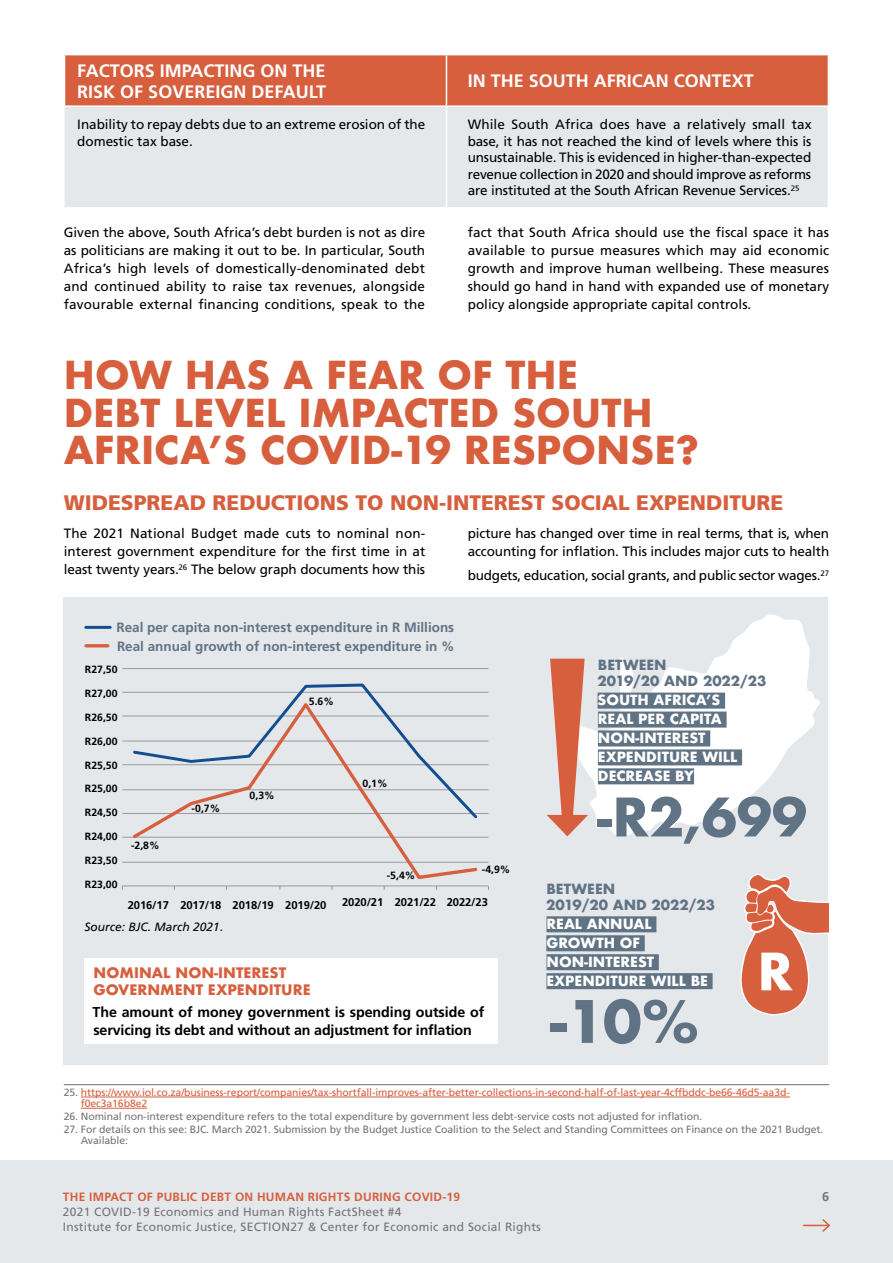
<style>
.page{position:relative;width:893px;height:1263px;background:#fff}
.page>*{position:absolute;margin:0;border:0;box-sizing:border-box;transform-origin:0 0}
.t1{font:700 56.85px "Futura";color:#607384}
.t2{font:700 51.6px "Futura";color:#607384}
.t3{font:700 37.5px/37.5px "Futura";color:#d75f3e}
.t4{font:900 21px "Frutiger LT Std";color:#d75f3e}
.t5{font:700 18px/21px "Frutiger LT Std";color:#fff}
.t6{font:700 14.25px/18px "Frutiger LT Std";letter-spacing:-.01em;color:#000}
.t7{font:700 14.1px/17px "Futura";color:#d75f3e}
.t8{font:700 13.65px/18.9px "Futura";color:#fff}
.t9{font:700 13.65px/16px "Futura";color:#607384}
.t10{font:13.5px/18px "Frutiger LT Std";letter-spacing:-.01em;color:#000;text-align:justify}
.t11{font:700 13.5px/18.5px "Frutiger LT Std";color:#607384}
.t12{font:700 12.75px "Frutiger LT Std";color:#757378}
.t13{font:12px/15px "Frutiger LT Std";letter-spacing:.02em;color:#757378}
.t14{font:700 12px "Frutiger LT Std";letter-spacing:.02em;color:#d75f3e}
.t15{font:italic 12px "Frutiger LT Std";color:#000}
.t16{font:700 11.25px "Frutiger LT Std";letter-spacing:-.01em;color:#000}
.t17{font:10.5px/11.2px "Frutiger LT Std";letter-spacing:-.01em;color:#757378}
.t18{font:10.5px/11.2px "Frutiger LT Std";letter-spacing:-.01em;color:#d75f3e}
.t19{font:700 10.5px "Frutiger LT Std";color:#000}
.s1{color:#757378}
</style>
<div class="page">
<div style="left:0;top:1161px;width:893px;height:102px;background:#e5e8eb"></div>
<svg style="left:804px;top:1219px;width:27px;height:13px"></svg>
<div style="left:65px;top:55px;width:763px;height:50px;background:#d75f3e"></div>
<div style="left:65px;top:107px;width:763px;height:100px;background:#e5e8eb"></div>
<hr style="left:446px;top:107px;width:1px;height:100px;background:#fff">
<hr style="left:446px;top:55px;width:1px;height:50px;background:#fff">
<hr style="left:64px;top:1084px;width:765px;height:1px;background:#607384">
<hr style="left:81px;top:1097px;width:709px;height:1px;background:#d75f3e">
<hr style="left:81px;top:1108px;width:66px;height:1px;background:#d75f3e">
<div style="left:63px;top:597px;width:765px;height:467px;background:#e5e8eb"></div>
<svg style="left:740px;top:874px;width:88px;height:142px"></svg>
<hr style="left:86px;top:626px;width:24px;height:3px;background:#124e90">
<hr style="left:86px;top:644px;width:22px;height:3px;background:#d75f3e">
<hr style="left:122px;top:668px;width:366px;height:1px;background:#9b99a4">
<hr style="left:122px;top:692px;width:366px;height:1px;background:#9b99a4">
<hr style="left:122px;top:716px;width:366px;height:1px;background:#9b99a4">
<hr style="left:122px;top:741px;width:366px;height:1px;background:#9b99a4">
<hr style="left:122px;top:764px;width:366px;height:1px;background:#9b99a4">
<hr style="left:122px;top:789px;width:366px;height:1px;background:#9b99a4">
<hr style="left:122px;top:813px;width:366px;height:1px;background:#9b99a4">
<hr style="left:122px;top:837px;width:366px;height:1px;background:#9b99a4">
<hr style="left:122px;top:862px;width:366px;height:1px;background:#9b99a4">
<hr style="left:122px;top:885px;width:366px;height:1px;background:#9b99a4">
<svg style="left:131px;top:683px;width:349px;height:108px"></svg>
<svg style="left:130px;top:699px;width:349px;height:180px"></svg>
<svg style="left:564px;top:614px;width:256px;height:223px;fill:#fefefe"></svg>
<div style="left:598px;top:693px;width:127px;height:16px;background:#607384"></div>
<div style="left:598px;top:711px;width:129px;height:16px;background:#607384"></div>
<div style="left:598px;top:730px;width:112px;height:16px;background:#607384"></div>
<div style="left:598px;top:749px;width:144px;height:16px;background:#607384"></div>
<div style="left:598px;top:768px;width:96px;height:16px;background:#607384"></div>
<svg style="left:547px;top:659px;width:41px;height:177px"></svg>
<div style="left:546px;top:916px;width:110px;height:16px;background:#607384"></div>
<div style="left:546px;top:935px;width:99px;height:16px;background:#607384"></div>
<div style="left:546px;top:954px;width:113px;height:16px;background:#607384"></div>
<div style="left:546px;top:973px;width:167px;height:16px;background:#607384"></div>
<div style="left:84px;top:958px;width:413px;height:85px;background:#fff"></div>
<h3 class="t5" style="left:77px;top:60px;width:250px">FACTORS IMPACTING ON THE<br>RISK OF SOVEREIGN DEFAULT</h3>
<h3 class="t5" style="left:468px;top:70px;width:288px">IN THE SOUTH AFRICAN CONTEXT</h3>
<p class="t10" style="left:77px;top:116px;width:350px;line-height:16.5px">Inability to repay debts due to an extreme erosion of the domestic tax base.</p>
<p class="t10" style="left:468px;top:116px;width:345px;line-height:16.5px">While South Africa does have a relatively small tax base, it has not reached the kind of levels where this is unsustainable. This is evidenced in higher-than-expected revenue collection in 2020 and should improve as reforms are instituted at the South African Revenue Services.<sup>25</sup></p>
<p class="t10" style="left:64px;top:224px;width:363px">Given the above, South Africa’s debt burden is not as dire as politicians are making it out to be. In particular, South Africa’s high levels of domestically-denominated debt and continued ability to raise tax revenues, alongside favourable external financing conditions, speak to the</p>
<p class="t10" style="left:468px;top:224px;width:363px">fact that South Africa should use the fiscal space it has available to pursue measures which may aid economic growth and improve human wellbeing. These measures should go hand in hand with expanded use of monetary policy alongside appropriate capital controls.</p>
<h3 class="t3" style="left:64px;top:356px;width:637px">HOW HAS A FEAR OF THE<br>DEBT LEVEL IMPACTED SOUTH<br>AFRICA’S COVID-19 RESPONSE?</h3>
<h3 class="t4" style="left:64px;top:489px;width:721px">WIDESPREAD REDUCTIONS TO NON-INTEREST SOCIAL EXPENDITURE</h3>
<p class="t10" style="left:64px;top:524px;width:363px">The 2021 National Budget made cuts to nominal non&shy;interest government expenditure for the first time in at least twenty years.<sup>26</sup> The below graph documents how this</p>
<p class="t10" style="left:468px;top:524px;width:363px">picture has changed over time in real terms, that is, when accounting for inflation. This includes major cuts to health</p>
<p class="t10" style="left:468px;top:566px;width:363px">budgets, education, social grants, and public sector wages.<sup>27</sup></p>
<p class="t11" style="left:116px;top:618px;width:340px">Real per capita non-interest expenditure in R Millions<br>Real annual growth of non-interest expenditure in %</p>
<p class="t19" style="left:85px;top:663px;width:34px">R27,50</p>
<p class="t19" style="left:85px;top:687px;width:34px">R27,00</p>
<p class="t19" style="left:85px;top:711px;width:34px">R26,50</p>
<p class="t19" style="left:85px;top:735px;width:34px">R26,00</p>
<p class="t19" style="left:85px;top:759px;width:34px">R25,50</p>
<p class="t19" style="left:85px;top:783px;width:34px">R25,00</p>
<p class="t19" style="left:85px;top:806px;width:34px">R24,50</p>
<p class="t19" style="left:85px;top:830px;width:34px">R24,00</p>
<p class="t19" style="left:85px;top:854px;width:34px">R23,50</p>
<p class="t19" style="left:85px;top:878px;width:34px">R23,00</p>
<p class="t19" style="left:131px;top:839px;width:30px">-2,8%</p>
<p class="t19" style="left:192px;top:802px;width:30px">-0,7%</p>
<p class="t19" style="left:250px;top:789px;width:27px">0,3%</p>
<p class="t19" style="left:309px;top:695px;width:27px">5.6%</p>
<p class="t19" style="left:363px;top:777px;width:27px">0,1%</p>
<p class="t19" style="left:387px;top:869px;width:30px">-5,4%</p>
<p class="t19" style="left:482px;top:863px;width:30px">-4,9%</p>
<p class="t16" style="left:128px;top:898px;width:200px">2016/17 2017/18 2018/19 2019/20</p>
<p class="t16" style="left:342px;top:895px;width:147px">2020/21 2021/22 2022/23</p>
<p class="t15" style="left:85px;top:920px;width:140px">Source: BJC. March 2021.</p>
<p class="t7" style="left:93px;top:964px;width:219px">NOMINAL NON-INTEREST<br>GOVERNMENT EXPENDITURE</p>
<p class="t6" style="left:93px;top:1003px;width:393px">The amount of money government is spending outside of servicing its debt and without an adjustment for inflation</p>
<p class="t9" style="left:598px;top:657px;width:170px">BETWEEN<br>2019/20 AND 2022/23</p>
<p class="t8" style="left:598px;top:690px;width:141px">SOUTH AFRICA’S<br>REAL PER CAPITA<br>NON-INTEREST<br>EXPENDITURE WILL<br>DECREASE BY</p>
<h2 class="t2" style="left:597px;top:780px;width:211px">-R2,699</h2>
<p class="t9" style="left:546px;top:880px;width:170px">BETWEEN<br>2019/20 AND 2022/23</p>
<p class="t8" style="left:546px;top:914px;width:163px">REAL ANNUAL<br>GROWTH OF<br>NON-INTEREST<br>EXPENDITURE WILL BE</p>
<h1 class="t1" style="left:550px;top:980px;width:150px">-10%</h1>
<p class="t18" style="left:81px;top:1087px;width:711px;text-indent:-17px"><span class="s1">25.</span> https://www.iol.co.za/business-report/companies/tax-shortfall-improves-after-better-collections-in-second-half-of-last-year-4cffbddc-be66-46d5-aa3d&shy;f0ec3a16b8e2</p>
<p class="t17" style="left:64px;top:1111px;width:640px">26. Nominal non-interest expenditure refers to the total expenditure by government less debt-service costs not adjusted for inflation.</p>
<p class="t17" style="left:81px;top:1123px;width:744px;text-indent:-17px">27. For details on this see: BJC. March 2021. Submission by the Budget Justice Coalition to the Select and Standing Committees on Finance on the 2021 Budget.<br>Available:</p>
<p class="t14" style="left:63px;top:1189px;width:399px">THE IMPACT OF PUBLIC DEBT ON HUMAN RIGHTS DURING COVID-19</p>
<p class="t12" style="left:822px;top:1189px;width:9px">6</p>
<p class="t13" style="left:63px;top:1204px;width:479px">2021 COVID-19 Economics and Human Rights FactSheet #4<br>Institute for Economic Justice, SECTION27 &amp; Center for Economic and Social Rights</p>
</div>
